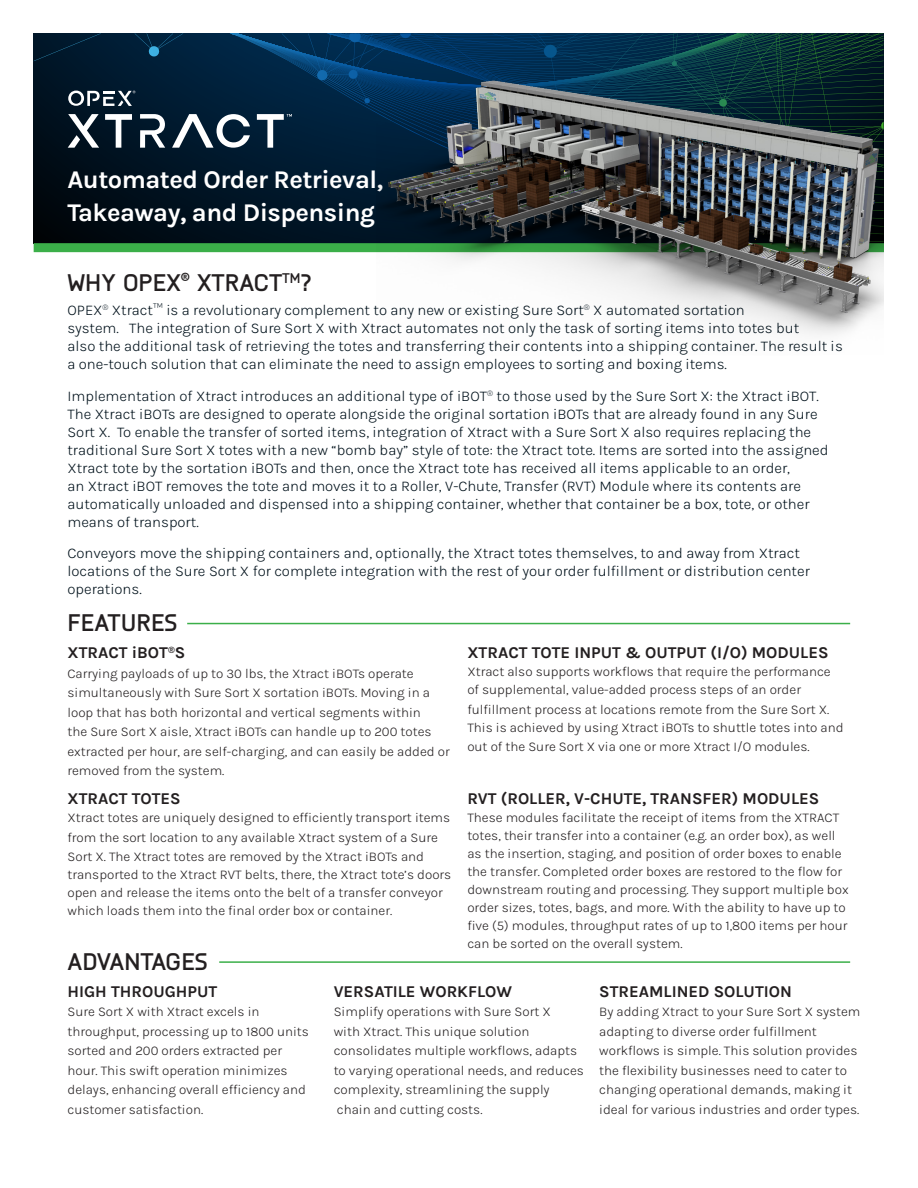
<style>
.page{position:relative;width:918px;height:1188px;background:#fff}
.page>*{position:absolute;margin:0;border:0;box-sizing:border-box;transform-origin:0 0}
.H1_Title{font:700 25.5px/33px "Karla";letter-spacing:-.02em;color:#fff}
.H2_Header{font:700 24px "Knul";color:#231f20}
.H3-Subheader{font:700 16.5px "Karla";color:#231f20}
.H2_Header-2{font:300 15px/18px "Karla";color:#01111b}
.Paragraph{font:300 13.5px/19.5px "Karla";color:#231f20}
</style>
<div class="page">
<svg style="left:34px;top:148px;width:248px;height:95px;background:#000e19"></svg>
<svg style="left:231px;top:148px;width:51px;height:94px;background:#001527"></svg>
<svg style="left:282px;top:148px;width:94px;height:95px;background:#00182c"></svg>
<div style="left:34px;top:243px;width:850px;height:9px;background:#3baf49"></div>
<hr style="left:187px;top:623px;width:663px;height:1px;background:#3baf49">
<hr style="left:219px;top:961px;width:631px;height:2px;background:#3baf49">
<img style="left:376px;top:148px;width:508px;height:187px">
<svg style="left:34px;top:33px;width:850px;height:115px;background:#1e3d51"></svg>
<p class="H1_Title" style="left:68px;top:162px;width:317px">Automated Order Retrieval,<br>Takeaway, and Dispensing</p>
<p class="H2_Header" style="left:68px;top:266px;width:245px">WHY OPEX<sup>®</sup> XTRACT<sup>TM</sup>?</p>
<p class="H2_Header-2" style="left:68px;top:301px;width:777px">OPEX<sup>®</sup> Xtract™ is a revolutionary complement to any new or existing Sure Sort<sup>®</sup> X automated sortation<br>system. The integration of Sure Sort X with Xtract automates not only the task of sorting items into totes but<br>also the additional task of retrieving the totes and transferring their contents into a shipping container. The result is a one-touch solution that can eliminate the need to assign employees to sorting and boxing items.</p>
<p class="H2_Header-2" style="left:68px;top:386px;width:763px">Implementation of Xtract introduces an additional type of iBOT<sup>®</sup> to those used by the Sure Sort X: the Xtract iBOT.<br>The Xtract iBOTs are designed to operate alongside the original sortation iBOTs that are already found in any Sure Sort X. To enable the transfer of sorted items, integration of Xtract with a Sure Sort X also requires replacing the traditional Sure Sort X totes with a new “bomb bay” style of tote: the Xtract tote. Items are sorted into the assigned Xtract tote by the sortation iBOTs and then, once the Xtract tote has received all items applicable to an order,<br>an Xtract iBOT removes the tote and moves it to a Roller, V-Chute, Transfer (RVT) Module where its contents are automatically unloaded and dispensed into a shipping container, whether that container be a box, tote, or other means of transport.</p>
<p class="H2_Header-2" style="left:68px;top:544px;width:744px">Conveyors move the shipping containers and, optionally, the Xtract totes themselves, to and away from Xtract locations of the Sure Sort X for complete integration with the rest of your order fulfillment or distribution center operations.</p>
<p class="H2_Header" style="left:68px;top:605px;width:111px">FEATURES</p>
<p class="H3-Subheader" style="left:68px;top:642px;width:119px">XTRACT iBOT<sup>®</sup>S</p>
<p class="Paragraph" style="left:68px;top:663px;width:384px">Carrying payloads of up to 30 lbs, the Xtract iBOTs operate simultaneously with Sure Sort X sortation iBOTs. Moving in a loop that has both horizontal and vertical segments within<br>the Sure Sort X aisle, Xtract iBOTs can handle up to 200 totes extracted per hour, are self-charging, and can easily be added or removed from the system.</p>
<p class="H3-Subheader" style="left:68px;top:788px;width:115px">XTRACT TOTES</p>
<p class="Paragraph" style="left:68px;top:807px;width:384px">Xtract totes are uniquely designed to efficiently transport items from the sort location to any available Xtract system of a Sure<br>Sort X. The Xtract totes are removed by the Xtract iBOTs and</p>
<p class="Paragraph" style="left:68px;top:865px;width:385px;line-height:18px">transported to the Xtract RVT belts, there, the Xtract tote’s doors open and release the items onto the belt of a transfer conveyor which loads them into the final order box or container.</p>
<p class="H2_Header" style="left:68px;top:944px;width:142px">ADVANTAGES</p>
<p class="H3-Subheader" style="left:467px;top:642px;width:363px">XTRACT TOTE INPUT &amp; OUTPUT (I/O) MODULES</p>
<p class="Paragraph" style="left:467px;top:662px;width:365px;line-height:18px">Xtract also supports workflows that require the performance of supplemental, value-added process steps of an order</p>
<p class="Paragraph" style="left:467px;top:700px;width:378px;line-height:18px">fulfillment process at locations remote from the Sure Sort X.<br>This is achieved by using Xtract iBOTs to shuttle totes into and</p>
<p class="Paragraph" style="left:467px;top:737px;width:344px">out of the Sure Sort X via one or more Xtract I/O modules.</p>
<p class="H3-Subheader" style="left:467px;top:788px;width:353px">RVT (ROLLER, V-CHUTE, TRANSFER) MODULES</p>
<p class="Paragraph" style="left:467px;top:808px;width:383px;line-height:18px">These modules facilitate the receipt of items from the XTRACT totes, their transfer into a container (e.g. an order box), as well as the insertion, staging, and position of order boxes to enable the transfer. Completed order boxes are restored to the flow for downstream routing and processing. They support multiple box order sizes, totes, bags, and more. With the ability to have up to five (5) modules, throughput rates of up to 1,800 items per hour can be sorted on the overall system.</p>
<p class="H3-Subheader" style="left:68px;top:981px;width:151px">HIGH THROUGHPUT</p>
<p class="Paragraph" style="left:68px;top:1002px;width:243px">Sure Sort X with Xtract excels in throughput, processing up to 1800 units sorted and 200 orders extracted per hour. This swift operation minimizes delays, enhancing overall efficiency and customer satisfaction.</p>
<p class="H3-Subheader" style="left:334px;top:981px;width:180px">VERSATILE WORKFLOW</p>
<p class="Paragraph" style="left:334px;top:1002px;width:252px">Simplify operations with Sure Sort X<br>with Xtract. This unique solution consolidates multiple workflows, adapts to varying operational needs, and reduces complexity, streamlining the supply chain and cutting costs.</p>
<p class="H3-Subheader" style="left:599px;top:981px;width:194px">STREAMLINED SOLUTION</p>
<p class="Paragraph" style="left:599px;top:1002px;width:263px">By adding Xtract to your Sure Sort X system adapting to diverse order fulfillment workflows is simple. This solution provides the flexibility businesses need to cater to changing operational demands, making it ideal for various industries and order types.</p>
</div>
